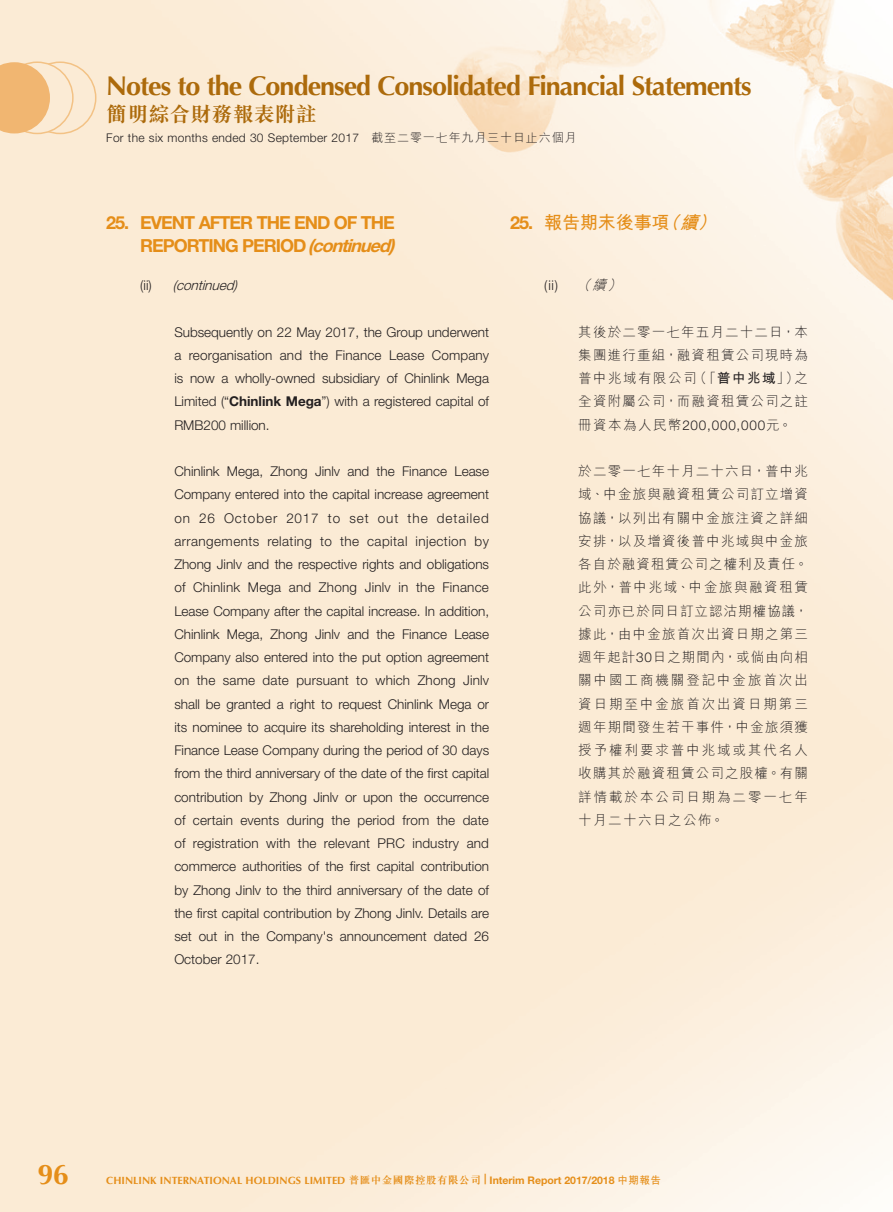
<style>
.page{position:relative;width:893px;height:1212px;background:#fff}
.page>*{position:absolute;margin:0;border:0;box-sizing:border-box;transform-origin:0 0}
.t1{font:700 28.5px "Optima";color:#e58e19}
.t2{font:700 27px "Optima";letter-spacing:-.035em;color:#ac6a0b}
.t3{font:700 21px "M Sung HK";letter-spacing:.005em;color:#ac6a0b}
.Heading_1{font:700 18px/23.2px "Helvetica Neue LT Std";letter-spacing:-.055em;color:#e58e19;text-align:right}
.C_Heading_1{font:700 18px "M Hei HK";letter-spacing:-.005em;color:#e58e19}
.Body_Text{font:300 13.5px/23.2px "Helvetica Neue LT Std";color:#231f20;text-align:justify}
.C_Body_Text{font:300 13.5px/23.2px "M Hei HK";letter-spacing:.09em;color:#231f20;text-align:justify}
.Body_Text-2{font:italic 300 13.5px "Helvetica Neue LT Std";color:#231f20}
.C_Body_Text-2{font:300 13.5px "Helvetica Neue LT Std";color:#231f20}
.t4{font:300 12px "Helvetica Neue LT Std";letter-spacing:.025em;color:#231f20}
.t5{font:700 10.5px "Optima LT Std";letter-spacing:.005em;color:#e58e19}
.s1{font-family:"M Hei HK"}
.s2{font-style:italic}
.s3{font-style:normal}
.s4{font-weight:700}
.s5{font-family:"Helvetica Neue LT Std"}
.s6{font-family:"M Hei HK";font-style:italic}
.s7{font-family:"M Sung HK"}
</style>
<div class="page">
<div style="left:24px;top:62px;width:72px;height:71px;background:#fbebd5;border-radius:50%"></div>
<div style="left:24px;top:61px;width:72px;height:73px;border:2px solid #f3c285;border-radius:50%"></div>
<div style="left:2px;top:62px;width:71px;height:71px;background:#fbebd5;border-radius:50%"></div>
<svg style="left:0;top:62px;width:50px;height:71px;background:#f2bd7f"></svg>
<h2 class="t2" style="left:106px;top:71px;width:647px">Notes to the Condensed Consolidated Financial Statements</h2>
<h3 class="t3" style="left:106px;top:103px;width:212px">簡明綜合財務報表附註</h3>
<p class="t4" style="left:106px;top:130px;width:472px">For the six months ended 30 September 2017 <span class="s1">截至二零一七年九月三十日止六個月</span></p>
<p class="Heading_1" style="left:106px;top:210px;width:295px">25. EVENT AFTER THE END OF THE<br>REPORTING PERIOD<span class="s2">(continued)</span></p>
<p class="Body_Text-2" style="left:140px;top:277px;width:99px"><span class="s3">( i i )</span> (continued)</p>
<p class="Body_Text" style="left:174px;top:320px;width:316px">Subsequently on 22 May 2017, the Group underwent a reorganisation and the Finance Lease Company is now a wholly-owned subsidiary of Chinlink Mega Limited (“<span class="s4">Chinlink Mega</span>”) with a registered capital of RMB200 million.</p>
<p class="Body_Text" style="left:174px;top:459px;width:316px">Chinlink Mega, Zhong Jinlv and the Finance Lease Company entered into the capital increase agreement on 26 October 2017 to set out the detailed arrangements relating to the capital injection by Zhong Jinlv and the respective rights and obligations of Chinlink Mega and Zhong Jinlv in the Finance Lease Company after the capital increase. In addition, Chinlink Mega, Zhong Jinlv and the Finance Lease Company also entered into the put option agreement on the same date pursuant to which Zhong Jinlv shall be granted a right to request Chinlink Mega or its nominee to acquire its shareholding interest in the Finance Lease Company during the period of 30 days from the third anniversary of the date of the first capital contribution by Zhong Jinlv or upon the occurrence of certain events during the period from the date of registration with the relevant PRC industry and commerce authorities of the first capital contribution by Zhong Jinlv to the third anniversary of the date of the first capital contribution by Zhong Jinlv. Details are set out in the Company's announcement dated 26<br>October 2017.</p>
<p class="C_Heading_1" style="left:510px;top:209px;width:213px"><span class="s5">25.</span> 報告期末後事項<span class="s2">（續）</span></p>
<p class="C_Body_Text-2" style="left:544px;top:277px;width:82px">(ii) <span class="s6">（續）</span></p>
<p class="C_Body_Text" style="left:578px;top:320px;width:231px">其後於二零一七年五月二十二日，本集團進行重組，融資租賃公司現時為普中兆域有限公司（「<span class="s4">普中兆域</span>」）之全資附屬公司，而融資租賃公司之註冊資本為人民幣<span class="s5">200,000,000</span>元。</p>
<p class="C_Body_Text" style="left:578px;top:459px;width:231px">於二零一七年十月二十六日，普中兆域、中金旅與融資租賃公司訂立增資協議，以列出有關中金旅注資之詳細安排，以及增資後普中兆域與中金旅各自於融資租賃公司之權利及責任。此外，普中兆域、中金旅與融資租賃公司亦已於同日訂立認沽期權協議，據此，由中金旅首次出資日期之第三週年起計<span class="s5">30</span>日之期間內，或倘由向相關中國工商機關登記中金旅首次出資日期至中金旅首次出資日期第三週年期間發生若干事件，中金旅須獲授予權利要求普中兆域或其代名人收購其於融資租賃公司之股權。有關詳情載於本公司日期為二零一七年十月二十六日之公佈。</p>
<h1 class="t1" style="left:38px;top:1158px;width:32px">96</h1>
<p class="t5" style="left:106px;top:1174px;width:556px">CHINLINK INTERNATIONAL HOLDINGS LIMITED <span class="s7">普匯中金國際控股有限公司</span> <span class="s5">| Interim Report 2017/2018</span> <span class="s1">中期報告</span></p>
</div>
